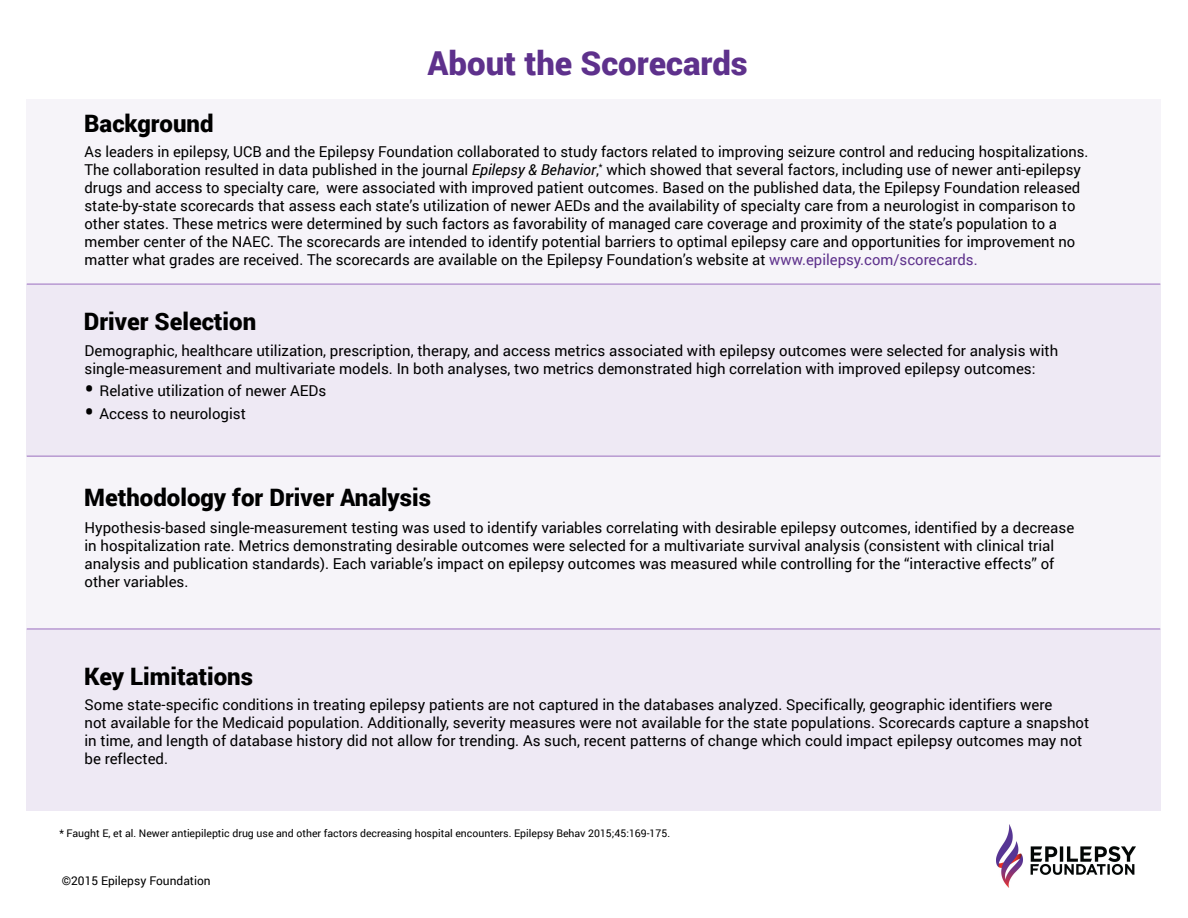
<style>
.page{position:relative;width:1188px;height:918px;background:#fff}
.page>*{position:absolute;margin:0;border:0;box-sizing:border-box;transform-origin:0 0}
.t1{font:900 33px "Roboto";color:#5e318c}
.t2{font:900 24px "Roboto";color:#000}
.t3{font:15px/18px "Roboto";color:#000}
.t4{font:12px "Roboto";color:#000}
.t5{font:10.5px "Roboto";color:#000}
.s1{font-style:italic}
.s2{color:#5e318c}
.s3{font-size:28.5px}
</style>
<div class="page">
<div style="left:27px;top:284px;width:1134px;height:172px;background:#eee9f4"></div>
<div style="left:27px;top:99px;width:1134px;height:185px;background:#f6f4f9"></div>
<div style="left:27px;top:456px;width:1134px;height:173px;background:#f6f4f9"></div>
<hr style="left:27px;top:284px;width:1133px;height:1px;background:#9b6ebf">
<div style="left:27px;top:629px;width:1134px;height:181px;background:#eee9f4"></div>
<hr style="left:27px;top:629px;width:1133px;height:1px;background:#9b6ebf">
<hr style="left:27px;top:456px;width:1133px;height:1px;background:#9b6ebf">
<img style="left:996px;top:824px;width:139px;height:64px">
<h1 class="t1" style="left:428px;top:40px;width:322px">About the Scorecards</h1>
<h2 class="t2" style="left:84px;top:107px;width:131px">Background</h2>
<p class="t3" style="left:85px;top:142px;width:1005px">As leaders in epilepsy, UCB and the Epilepsy Foundation collaborated to study factors related to improving seizure control and reducing hospitalizations.<br>The collaboration resulted in data published in the journal <span class="s1">Epilepsy &amp; Behavior</span>,<sup>*</sup> which showed that several factors, including use of newer anti-epilepsy drugs and access to specialty care, were associated with improved patient outcomes. Based on the published data, the Epilepsy Foundation released state-by-state scorecards that assess each state’s utilization of newer AEDs and the availability of specialty care from a neurologist in comparison to other states. These metrics were determined by such factors as favorability of managed care coverage and proximity of the state’s population to a member center of the NAEC. The scorecards are intended to identify potential barriers to optimal epilepsy care and opportunities for improvement no matter what grades are received. The scorecards are available on the Epilepsy Foundation’s website at <span class="s2">www.epilepsy.com/scorecards.</span></p>
<h2 class="t2" style="left:84px;top:305px;width:174px">Driver Selection</h2>
<p class="t3" style="left:85px;top:341px;width:975px">Demographic, healthcare utilization, prescription, therapy, and access metrics associated with epilepsy outcomes were selected for analysis with single-measurement and multivariate models. In both analyses, two metrics demonstrated high correlation with improved epilepsy outcomes:</p>
<p class="t3" style="left:85px;top:381px;width:243px"><span class="s3">•</span> Relative utilization of newer AEDs</p>
<p class="t3" style="left:85px;top:404px;width:163px"><span class="s3">•</span> Access to neurologist</p>
<h2 class="t2" style="left:84px;top:481px;width:348px">Methodology for Driver Analysis</h2>
<p class="t3" style="left:85px;top:518px;width:991px">Hypothesis-based single-measurement testing was used to identify variables correlating with desirable epilepsy outcomes, identified by a decrease in hospitalization rate. Metrics demonstrating desirable outcomes were selected for a multivariate survival analysis (consistent with clinical trial analysis and publication standards). Each variable’s impact on epilepsy outcomes was measured while controlling for the “interactive effects” of other variables.</p>
<h2 class="t2" style="left:84px;top:659px;width:170px">Key Limitations</h2>
<p class="t3" style="left:85px;top:695px;width:1006px">Some state-specific conditions in treating epilepsy patients are not captured in the databases analyzed. Specifically, geographic identifiers were<br>not available for the Medicaid population. Additionally, severity measures were not available for the state populations. Scorecards capture a snapshot in time, and length of database history did not allow for trending. As such, recent patterns of change which could impact epilepsy outcomes may not be reflected.</p>
<p class="t5" style="left:59px;top:826px;width:612px">* Faught E, et al. Newer antiepileptic drug use and other factors decreasing hospital encounters. Epilepsy Behav 2015;45:169-175.</p>
<p class="t4" style="left:62px;top:872px;width:150px">©2015 Epilepsy Foundation</p>
</div>
